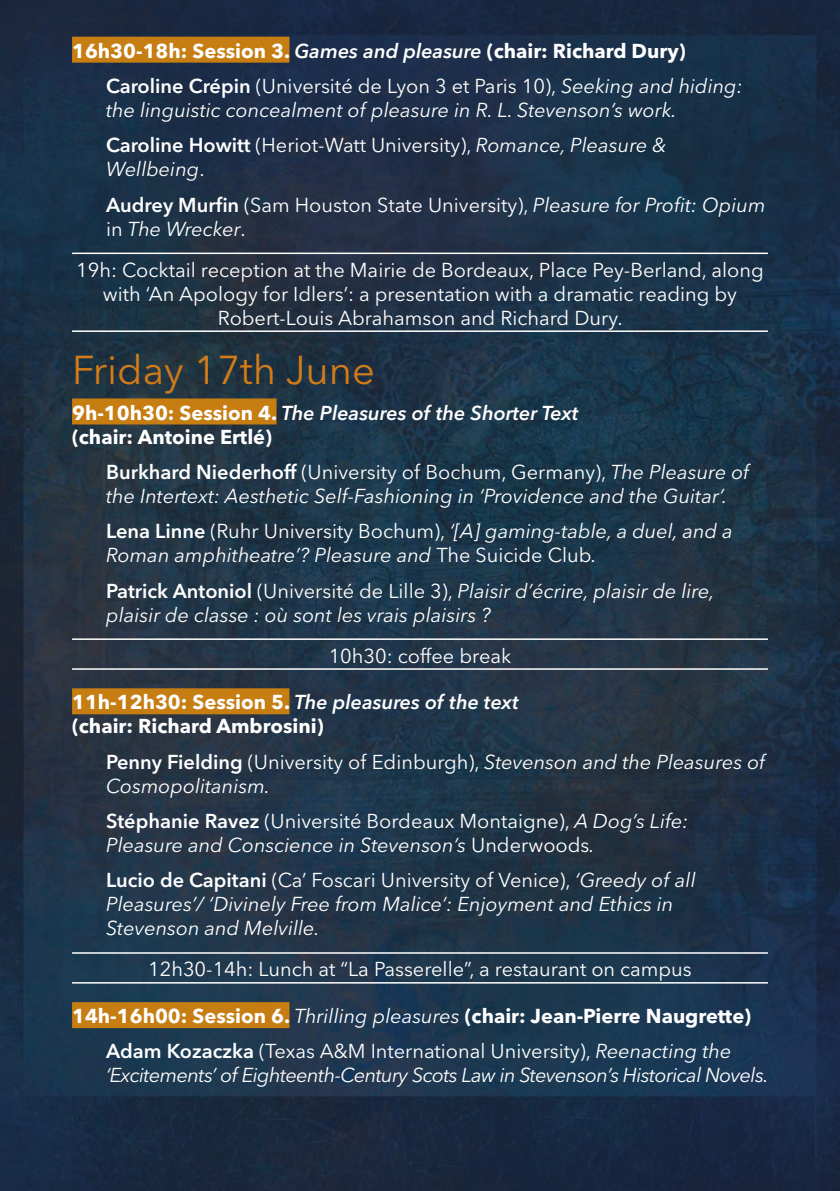
<style>
.page{position:relative;width:840px;height:1191px;background:#fff}
.page>*{position:absolute;margin:0;border:0;box-sizing:border-box;transform-origin:0 0}
.t1{font:40px "Avenir Next LT Pro";color:#d37b18}
.t2{font:italic 20px/24px "Avenir Next LT Pro";color:#fff}
.t3{font:700 20px/35.4px "Avenir Next LT Pro";color:#fff}
.t4{font:20px/41px "Avenir Next LT Pro";color:#fff}
.t5{font:italic 20px "Avenir Next LT Pro";letter-spacing:-.03em;color:#fff}
.s1{font-weight:600;font-style:italic}
.s2{font-weight:600}
.s3{font-weight:400}
.s4{font-weight:400;font-style:italic}
.s5{font-weight:600;font-style:normal}
.s6{font-style:normal}
.s7{font-style:italic}
</style>
<div class="page">
<img style="left:0;top:0;width:839px;height:1191px">
<div style="left:72px;top:37px;width:217px;height:26px;background:#c67d12"></div>
<hr style="left:72px;top:252px;width:695px;height:2px;background:#fff">
<hr style="left:72px;top:330px;width:695px;height:2px;background:#fff">
<div style="left:72px;top:398px;width:204px;height:26px;background:#c67d12"></div>
<hr style="left:72px;top:638px;width:695px;height:2px;background:#fff">
<hr style="left:72px;top:668px;width:695px;height:2px;background:#fff">
<div style="left:72px;top:688px;width:217px;height:26px;background:#c67d12"></div>
<hr style="left:72px;top:952px;width:695px;height:1px;background:#fff">
<hr style="left:72px;top:982px;width:695px;height:1px;background:#fff">
<div style="left:72px;top:1002px;width:217px;height:26px;background:#c67d12"></div>
<p class="t3" style="left:106px;top:33px;width:638px;text-indent:-34px">16h30-18h: Session 3. <span class="s1">Games and pleasure</span> (chair: Richard Dury)<br><span class="s2">Caroline Crépin</span> <span class="s3">(Université de Lyon 3 et Paris 10),</span> <span class="s4">Seeking and hiding:</span></p>
<p class="t2" style="left:106px;top:92px;width:571px;line-height:35.4px">the linguistic concealment of pleasure in R. L. Stevenson’s work.<br><span class="s5">Caroline Howitt</span> <span class="s6">(Heriot-Watt University),</span> Romance, Pleasure &amp;</p>
<p class="t2" style="left:106px;top:152px;width:660px;line-height:35.4px">Wellbeing<span class="s6">.<br></span><span class="s5">Audrey Murfin</span> <span class="s6">(Sam Houston State University),</span> Pleasure for Profit: Opium</p>
<p class="t4" style="left:76px;top:208px;width:688px;text-indent:30px">in <span class="s7">The Wrecker</span>.<br>19h: Cocktail reception at the Mairie de Bordeaux, Place Pey-Berland, along</p>
<p class="t4" style="left:103px;top:282px;width:635px;line-height:24px;text-align:center">with ‘An Apology for Idlers’: a presentation with a dramatic reading by<br>Robert-Louis Abrahamson and Richard Dury.</p>
<h1 class="t1" style="left:72px;top:346px;width:304px">Friday 17th June</h1>
<p class="t3" style="left:72px;top:400px;width:508px;line-height:24px">9h-10h30: Session 4. <span class="s1">The Pleasures of the Shorter Text </span>(chair: Antoine Ertlé)</p>
<p class="t2" style="left:106px;top:460px;width:646px"><span class="s5">Burkhard Niederhoff</span> <span class="s6">(University of Bochum, Germany),</span> The Pleasure of the Intertext: Aesthetic Self-Fashioning in ‘Providence and the Guitar’.</p>
<p class="t2" style="left:106px;top:519px;width:628px"><span class="s5">Lena Linne</span> <span class="s6">(Ruhr University Bochum),</span> ‘[A] gaming-table, a duel, and a<br>Roman amphitheatre’? Pleasure and <span class="s6">The Suicide Club</span>.</p>
<p class="t2" style="left:106px;top:578px;width:609px"><span class="s5">Patrick Antoniol</span> <span class="s6">(Université de Lille 3),</span> Plaisir d’écrire, plaisir de lire, plaisir de classe : où sont les vrais plaisirs ?</p>
<p class="t4" style="left:328px;top:635px;width:184px">10h30: coffee break</p>
<p class="t3" style="left:72px;top:690px;width:448px;line-height:24px">11h-12h30: Session 5. <span class="s1">The pleasures of the text </span>(chair: Richard Ambrosini)</p>
<p class="t2" style="left:106px;top:749px;width:662px"><span class="s5">Penny Fielding</span> <span class="s6">(University of Edinburgh),</span> Stevenson and the Pleasures of<br>Cosmopolitanism.</p>
<p class="t2" style="left:106px;top:809px;width:583px"><span class="s5">Stéphanie Ravez</span> <span class="s6">(Université Bordeaux Montaigne),</span> A Dog’s Life:<br>Pleasure and Conscience in Stevenson’s <span class="s6">Underwoods</span>.</p>
<p class="t2" style="left:106px;top:868px;width:590px"><span class="s5">Lucio de Capitani</span> <span class="s6">(Ca’ Foscari University of Venice),</span> ‘Greedy of all<br>Pleasures’/ ‘Divinely Free from Malice’: Enjoyment and Ethics in<br>Stevenson and Melville.</p>
<p class="t4" style="left:148px;top:949px;width:545px">12h30-14h: Lunch at “La Passerelle”, a restaurant on campus</p>
<p class="t3" style="left:106px;top:998px;width:646px;text-indent:-34px">14h-16h00: Session 6. <span class="s4">Thrilling pleasures</span> (chair: Jean-Pierre Naugrette)<br><span class="s2">Adam Kozaczka</span> <span class="s3">(Texas A&amp;M International University),</span> <span class="s4">Reenacting the</span></p>
<p class="t5" style="left:106px;top:1063px;width:663px">‘Excitements’ of Eighteenth-Century Scots Law in Stevenson’s Historical Novels.</p>
</div>
